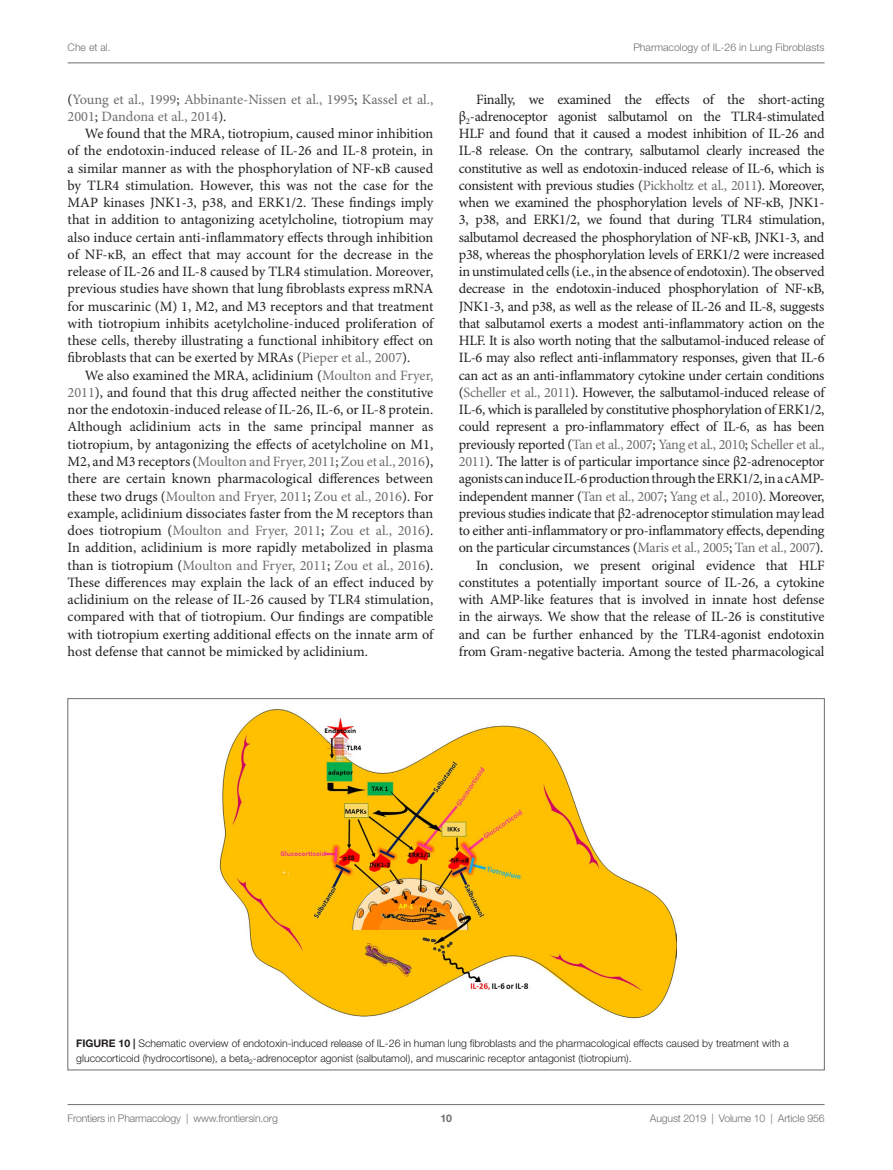
<style>
.page{position:relative;width:893px;height:1170px;background:#fff}
.page>*{position:absolute;margin:0;border:0;box-sizing:border-box;transform-origin:0 0}
.T{font:14.25px/17.2px "Minion Pro";letter-spacing:-.01em;color:#231f20;text-align:justify}
.T-2{font:14.25px/17.2px "Minion Pro";color:#6c6d70}
.FC{font:300 10.5px/14.2px "Helvetica Neue LT Std";color:#231f20}
.t1{font:300 10.5px "Helvetica Neue LT Std";letter-spacing:-.015em;color:#6c6d70}
.t2{font:700 10.5px "Helvetica Neue LT Std";color:#6c6d70}
.s1{color:#231f20}
.s2{color:#6c6d70}
.s3{font-weight:700}
</style>
<div class="page">
<hr style="left:68px;top:63px;width:756px;height:1px;background:#6c6d70">
<hr style="left:68px;top:1104px;width:756px;height:1px;background:#6c6d70">
<img style="left:219px;top:708px;width:457px;height:311px">
<p class="t1" style="left:68px;top:41px;width:45px">Che et al.</p>
<p class="t1" style="left:633px;top:41px;width:193px">Pharmacology of IL-26 in Lung Fibroblasts</p>
<p class="T-2" style="left:68px;top:91px;width:367px"><span class="s1">(</span>Young et al., 1999<span class="s1">;</span> Abbinante-Nissen et al., 1995<span class="s1">;</span> Kassel et al.,<br>2001<span class="s1">;</span> Dandona et al., 2014<span class="s1">).</span></p>
<p class="T" style="left:68px;top:125px;width:367px;text-indent:17px">We found that the MRA, tiotropium, caused minor inhibition of the endotoxin-induced release of IL-26 and IL-8 protein, in a similar manner as with the phosphorylation of NF-κB caused by TLR4 stimulation. However, this was not the case for the MAP kinases JNK1-3, p38, and ERK1/2. These findings imply that in addition to antagonizing acetylcholine, tiotropium may also induce certain anti-inflammatory effects through inhibition of NF-κB, an effect that may account for the decrease in the release of IL-26 and IL-8 caused by TLR4 stimulation. Moreover, previous studies have shown that lung fibroblasts express mRNA for muscarinic (M) 1, M2, and M3 receptors and that treatment with tiotropium inhibits acetylcholine-induced proliferation of these cells, thereby illustrating a functional inhibitory effect on fibroblasts that can be exerted by MRAs (<span class="s2">Pieper et al., 2007</span>).</p>
<p class="T" style="left:68px;top:367px;width:367px;text-indent:17px">We also examined the MRA, aclidinium (<span class="s2">Moulton and Fryer, 2011</span>), and found that this drug affected neither the constitutive nor the endotoxin-induced release of IL-26, IL-6, or IL-8 protein.<br>Although aclidinium acts in the same principal manner as tiotropium, by antagonizing the effects of acetylcholine on M1, M2, and M3 receptors (<span class="s2">Moulton and Fryer, 2011</span>; <span class="s2">Zou et al., 2016</span>), there are certain known pharmacological differences between these two drugs (<span class="s2">Moulton and Fryer, 2011</span>; <span class="s2">Zou et al., 2016</span>). For example, aclidinium dissociates faster from the M receptors than does tiotropium (<span class="s2">Moulton and Fryer, 2011</span>; <span class="s2">Zou et al., 2016</span>).<br>In addition, aclidinium is more rapidly metabolized in plasma than is tiotropium (<span class="s2">Moulton and Fryer, 2011</span>; <span class="s2">Zou et al., 2016</span>).<br>These differences may explain the lack of an effect induced by aclidinium on the release of IL-26 caused by TLR4 stimulation, compared with that of tiotropium. Our findings are compatible with tiotropium exerting additional effects on the innate arm of host defense that cannot be mimicked by aclidinium.</p>
<p class="T" style="left:459px;top:91px;width:367px;text-indent:17px">Finally, we examined the effects of the short-acting β<sub>2</sub>-adrenoceptor agonist salbutamol on the TLR4-stimulated HLF and found that it caused a modest inhibition of IL-26 and IL-8 release. On the contrary, salbutamol clearly increased the constitutive as well as endotoxin-induced release of IL-6, which is consistent with previous studies (<span class="s2">Pickholtz et al., 2011</span>). Moreover, when we examined the phosphorylation levels of NF-κB, JNK1- 3, p38, and ERK1/2, we found that during TLR4 stimulation, salbutamol decreased the phosphorylation of NF-κB, JNK1-3, and p38, whereas the phosphorylation levels of ERK1/2 were increased in unstimulated cells (i.e., in the absence of endotoxin). The observed decrease in the endotoxin-induced phosphorylation of NF-κB, JNK1-3, and p38, as well as the release of IL-26 and IL-8, suggests that salbutamol exerts a modest anti-inflammatory action on the HLF. It is also worth noting that the salbutamol-induced release of IL-6 may also reflect anti-inflammatory responses, given that IL-6 can act as an anti-inflammatory cytokine under certain conditions (<span class="s2">Scheller et al., 2011</span>). However, the salbutamol-induced release of IL-6, which is paralleled by constitutive phosphorylation of ERK1/2, could represent a pro-inflammatory effect of IL-6, as has been previously reported (<span class="s2">Tan et al., 2007</span>; <span class="s2">Yang et al., 2010</span>; <span class="s2">Scheller et al., 2011</span>). The latter is of particular importance since β2-adrenoceptor agonists can induce IL-6 production through the ERK1/2, in a cAMP&shy;independent manner (<span class="s2">Tan et al., 2007</span>; <span class="s2">Yang et al., 2010</span>). Moreover, previous studies indicate that β2-adrenoceptor stimulation may lead to either anti-inflammatory or pro-inflammatory effects, depending on the particular circumstances (<span class="s2">Maris et al., 2005</span>; <span class="s2">Tan et al., 2007</span>).</p>
<p class="T" style="left:459px;top:557px;width:367px;text-indent:17px">In conclusion, we present original evidence that HLF constitutes a potentially important source of IL-26, a cytokine with AMP-like features that is involved in innate host defense in the airways. We show that the release of IL-26 is constitutive and can be further enhanced by the TLR4-agonist endotoxin from Gram-negative bacteria. Among the tested pharmacological</p>
<p class="FC" style="left:76px;top:1036px;width:714px"><span class="s3">FIGURE 10 |</span> Schematic overview of endotoxin-induced release of IL-26 in human lung fibroblasts and the pharmacological effects caused by treatment with a glucocorticoid (hydrocortisone), a beta<sub>2</sub>-adrenoceptor agonist (salbutamol), and muscarinic receptor antagonist (tiotropium).</p>
<p class="t1" style="left:68px;top:1111px;width:212px">Frontiers in Pharmacology | www.frontiersin.org</p>
<p class="t2" style="left:440px;top:1111px;width:13px">10</p>
<p class="t1" style="left:650px;top:1111px;width:176px">August 2019 | Volume 10 | Article 956</p>
</div>
